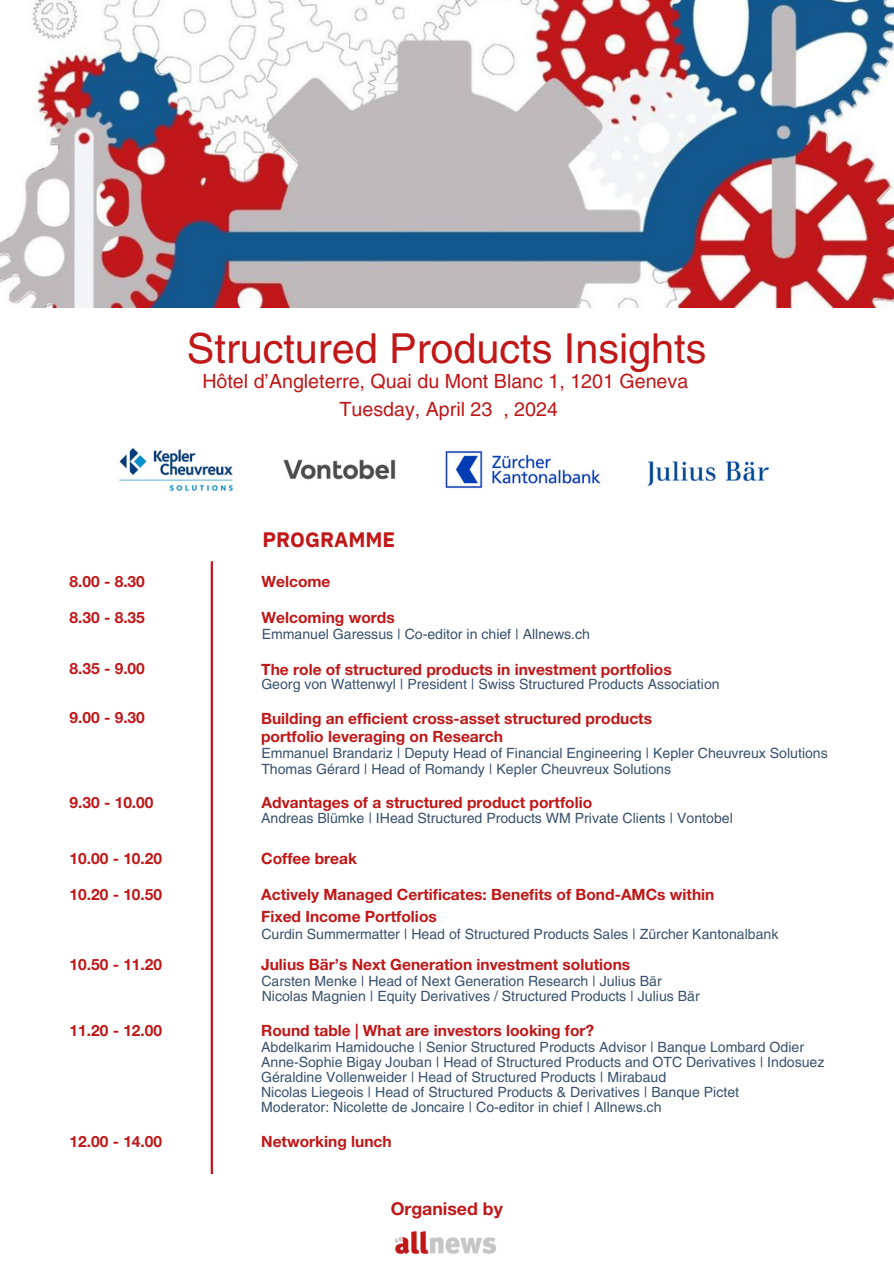
<style>
.page{position:relative;width:894px;height:1264px;background:#fff}
.page>*{position:absolute;margin:0;border:0;box-sizing:border-box;transform-origin:0 0}
.t1{font:41.25px "Helvetica LT Std";color:#c01718}
.t2{font:700 20.85px "IBM Plex Sans";color:#c01718}
.t3{font:19.65px "Helvetica LT Std";color:#c01718}
.t4{font:700 17.7px "Helvetica Neue LT Std";color:#c01718}
.t5{font:700 15.6px/21.1px "Helvetica Neue LT Std";color:#c01718}
.t6{font:14.1px "Helvetica LT Std";color:#3a526e}
</style>
<div class="page">
<img style="left:395px;top:1231px;width:102px;height:24px">
<hr style="left:211px;top:561px;width:2px;height:613px;background:#c01718">
<img style="left:0;top:0;width:893px;height:308px">
<img style="left:119px;top:448px;width:650px;height:43px">
<h5 class="t1" style="left:187px;top:334px;width:520px">Structured Products Insights</h5>
<h4 class="t3" style="left:339px;top:401px;width:220px">Tuesday, April 23 , 2024</h4>
<p class="t3" style="left:202px;top:374px;width:487px">Hôtel d’Angleterre, Quai du Mont Blanc 1, 1201 Geneva</p>
<h3 class="t2" style="left:262px;top:525px;width:134px">PROGRAMME</h3>
<h3 class="t5" style="left:69px;top:573px;width:77px">8.00 - 8.30</h3>
<p class="t5" style="left:69px;top:609px;width:77px">8.30 - 8.35</p>
<h5 class="t5" style="left:69px;top:659px;width:77px">8.35 - 9.00</h5>
<h5 class="t5" style="left:69px;top:709px;width:77px">9.00 - 9.30</h5>
<h5 class="t5" style="left:261px;top:573px;width:70px">Welcome</h5>
<h5 class="t5" style="left:261px;top:609px;width:135px">Welcoming words</h5>
<h5 class="t5" style="left:261px;top:660px;width:412px">The role of structured products in investment portfolios</h5>
<p class="t6" style="left:261px;top:629px;width:330px">Emmanuel Garessus | Co-editor in chief | Allnews.ch</p>
<h5 class="t6" style="left:261px;top:678px;width:459px">Georg von Wattenwyl | President | Swiss Structured Products Association</h5>
<h5 class="t5" style="left:261px;top:712px;width:392px;line-height:17.5px">Building an efficient cross-asset structured products portfolio leveraging on Research</h5>
<p class="t6" style="left:261px;top:747px;width:567px">Emmanuel Brandariz | Deputy Head of Financial Engineering | Kepler Cheuvreux Solutions</p>
<p class="t6" style="left:261px;top:764px;width:411px">Thomas Gérard | Head of Romandy | Kepler Cheuvreux Solutions</p>
<h5 class="t5" style="left:69px;top:794px;width:86px">9.30 - 10.00</h5>
<h2 class="t5" style="left:261px;top:794px;width:332px">Advantages of a structured product portfolio</h2>
<p class="t6" style="left:261px;top:813px;width:473px">Andreas Blümke | IHead Structured Products WM Private Clients | Vontobel</p>
<h5 class="t5" style="left:69px;top:850px;width:94px">10.00 - 10.20</h5>
<h5 class="t5" style="left:69px;top:886px;width:94px">10.20 - 10.50</h5>
<h5 class="t5" style="left:261px;top:850px;width:97px">Coffee break</h5>
<h5 class="t5" style="left:261px;top:886px;width:454px">Actively Managed Certificates: Benefits of Bond-AMCs within<br>Fixed Income Portfolios</h5>
<h5 class="t6" style="left:261px;top:928px;width:518px">Curdin Summermatter | Head of Structured Products Sales | Zürcher Kantonalbank</h5>
<h5 class="t5" style="left:69px;top:956px;width:94px">10.50 - 11.20</h5>
<p class="t5" style="left:261px;top:956px;width:370px">Julius Bär’s Next Generation investment solutions</p>
<p class="t6" style="left:261px;top:976px;width:402px">Carsten Menke | Head of Next Generation Research | Julius Bär</p>
<p class="t6" style="left:262px;top:990px;width:439px">Nicolas Magnien | Equity Derivatives / Structured Products | Julius Bär</p>
<h5 class="t5" style="left:69px;top:1021px;width:94px">11.20 - 12.00</h5>
<p class="t5" style="left:261px;top:1022px;width:334px">Round table | What are investors looking for?</p>
<h5 class="t6" style="left:261px;top:1041px;width:544px">Abdelkarim Hamidouche | Senior Structured Products Advisor | Banque Lombard Odier</h5>
<h5 class="t6" style="left:261px;top:1056px;width:564px">Anne-Sophie Bigay Jouban | Head of Structured Products and OTC Derivatives | Indosuez</h5>
<p class="t6" style="left:261px;top:1072px;width:406px">Géraldine Vollenweider | Head of Structured Products | Mirabaud</p>
<h5 class="t6" style="left:261px;top:1087px;width:479px">Nicolas Liegeois | Head of Structured Products &amp; Derivatives | Banque Pictet</h5>
<p class="t6" style="left:261px;top:1102px;width:402px">Moderator: Nicolette de Joncaire | Co-editor in chief | Allnews.ch</p>
<p class="t5" style="left:69px;top:1133px;width:94px">12.00 - 14.00</p>
<h5 class="t5" style="left:261px;top:1133px;width:132px">Networking lunch</h5>
<p class="t4" style="left:390px;top:1201px;width:114px">Organised by</p>
</div>
